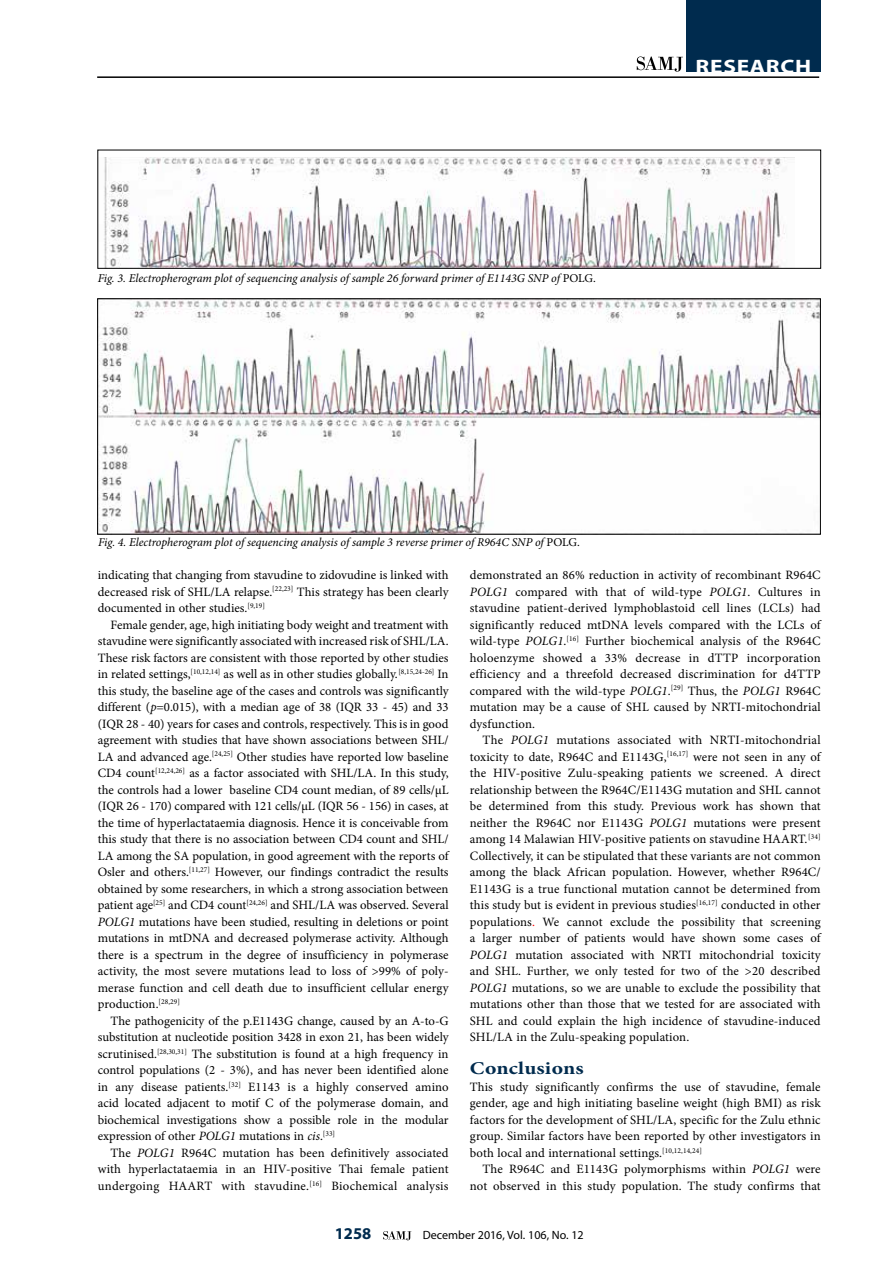
<style>
.page{position:relative;width:893px;height:1263px;background:#fff}
.page>*{position:absolute;margin:0;border:0;box-sizing:border-box;transform-origin:0 0}
.t1{font:700 19.5px "Myriad Pro";letter-spacing:.03em;color:#fff;scale:1.2 1}
.t2{font:700 18px "Minion Pro";letter-spacing:.01em;color:#002b4e;scale:1.2 1}
.t3{font:700 16.5px "Myriad Pro";color:#002b4e}
.t4{font:12.75px/16.5px "Minion Pro";letter-spacing:.005em;color:#000;text-align:justify}
.t5{font:italic 12px "Minion Pro";letter-spacing:-.005em;color:#000}
.t6{font:12px "Myriad Pro";color:#000}
.s1{font-style:normal}
.s2{font-style:italic}
.s3{color:#f00}
</style>
<div class="page">
<svg style="left:383px;top:1231px;width:28px;height:9px"></svg>
<hr style="left:97px;top:76px;width:722px;height:2px;background:#000">
<div style="left:686px;top:0;width:135px;height:72px;background:#002b4e"></div>
<svg style="left:637px;top:57px;width:46px;height:15px"></svg>
<img style="left:97px;top:158px;width:688px;height:110px">
<img style="left:99px;top:301px;width:720px;height:231px">
<p class="t5" style="left:98px;top:270px;width:500px">Fig. 3. Electropherogram plot of sequencing analysis of sample 26 forward primer of E1143G SNP of <span class="s1">POLG.</span></p>
<p class="t5" style="left:98px;top:534px;width:483px">Fig. 4. Electropherogram plot of sequencing analysis of sample 3 reverse primer of R964C SNP of <span class="s1">POLG.</span></p>
<h1 class="t1" style="left:696px;top:54px;width:98px">RESEARCH</h1>
<p class="t4" style="left:98px;top:567px;width:352px">indicating that changing from stavudine to zidovudine is linked with decreased risk of SHL/LA relapse.<sup>[22,23]</sup> This strategy has been clearly documented in other studies.<sup>[9,19]</sup></p>
<p class="t4" style="left:98px;top:616px;width:352px;text-indent:13px">Female gender, age, high initiating body weight and treatment with stavudine were significantly associated with increased risk of SHL/LA.<br>These risk factors are consistent with those reported by other studies in related settings,<sup>[10,12,14]</sup> as well as in other studies globally.<sup>[8,15,24-26]</sup> In this study, the baseline age of the cases and controls was significantly different (<span class="s2">p</span>=0.015), with a median age of 38 (IQR 33 - 45) and 33 (IQR 28 - 40) years for cases and controls, respectively. This is in good agreement with studies that have shown associations between SHL/ LA and advanced age.<sup>[24,25]</sup> Other studies have reported low baseline CD4 count<sup>[12,24,26]</sup> as a factor associated with SHL/LA. In this study, the controls had a lower baseline CD4 count median, of 89 cells/µL (IQR 26 - 170) compared with 121 cells/µL (IQR 56 - 156) in cases, at the time of hyperlactataemia diagnosis. Hence it is conceivable from this study that there is no association between CD4 count and SHL/ LA among the SA population, in good agreement with the reports of Osler and others.<sup>[11,27]</sup> However, our findings contradict the results obtained by some researchers, in which a strong association between patient age<sup>[25]</sup> and CD4 count<sup>[24,26]</sup> and SHL/LA was observed. Several <span class="s2">POLG1</span> mutations have been studied, resulting in deletions or point mutations in mtDNA and decreased polymerase activity. Although there is a spectrum in the degree of insufficiency in polymerase activity, the most severe mutations lead to loss of &gt;99% of poly&shy;merase function and cell death due to insufficient cellular energy production.<sup>[28,29]</sup></p>
<p class="t4" style="left:98px;top:1012px;width:352px;text-indent:13px">The pathogenicity of the p.E1143G change, caused by an A-to-G substitution at nucleotide position 3428 in exon 21, has been widely scrutinised.<sup>[28,30,31]</sup> The substitution is found at a high frequency in control populations (2 - 3%), and has never been identified alone in any disease patients.<sup>[32]</sup> E1143 is a highly conserved amino acid located adjacent to motif C of the polymerase domain, and biochemical investigations show a possible role in the modular expression of other <span class="s2">POLG1</span> mutations in <span class="s2">cis</span>.<sup>[33]</sup></p>
<p class="t4" style="left:98px;top:1144px;width:352px;text-indent:13px">The <span class="s2">POLG1</span> R964C mutation has been definitively associated with hyperlactataemia in an HIV-positive Thai female patient undergoing HAART with stavudine.<sup>[16]</sup> Biochemical analysis</p>
<p class="t4" style="left:470px;top:567px;width:352px">demonstrated an 86% reduction in activity of recombinant R964C <span class="s2">POLG1</span> compared with that of wild-type <span class="s2">POLG1</span>. Cultures in stavudine patient-derived lymphoblastoid cell lines (LCLs) had significantly reduced mtDNA levels compared with the LCLs of wild-type <span class="s2">POLG1</span>.<sup>[16]</sup> Further biochemical analysis of the R964C holoenzyme showed a 33% decrease in dTTP incorporation efficiency and a threefold decreased discrimination for d4TTP compared with the wild-type <span class="s2">POLG1</span>.<sup>[29]</sup> Thus, the <span class="s2">POLG1</span> R964C mutation may be a cause of SHL caused by NRTI-mitochondrial dysfunction.</p>
<p class="t4" style="left:470px;top:732px;width:352px;text-indent:13px">The <span class="s2">POLG1</span> mutations associated with NRTI-mitochondrial toxicity to date, R964C and E1143G,<sup>[16,17]</sup> were not seen in any of the HIV-positive Zulu-speaking patients we screened. A direct relationship between the R964C/E1143G mutation and SHL cannot be determined from this study. Previous work has shown that neither the R964C nor E1143G <span class="s2">POLG1</span> mutations were present among 14 Malawian HIV-positive patients on stavudine HAART.<sup>[34] </sup>Collectively, it can be stipulated that these variants are not common among the black African population. However, whether R964C/ E1143G is a true functional mutation cannot be determined from this study but is evident in previous studies<sup>[16,17]</sup> conducted in other populations<span class="s3">.</span> We cannot exclude the possibility that screening a larger number of patients would have shown some cases of <span class="s2">POLG1</span> mutation associated with NRTI mitochondrial toxicity and SHL. Further, we only tested for two of the &gt;20 described <span class="s2">POLG1</span> mutations, so we are unable to exclude the possibility that mutations other than those that we tested for are associated with SHL and could explain the high incidence of stavudine-induced SHL/LA in the Zulu-speaking population.</p>
<h2 class="t2" style="left:470px;top:1056px;width:96px">Conclusions</h2>
<p class="t4" style="left:470px;top:1078px;width:352px">This study significantly confirms the use of stavudine, female gender, age and high initiating baseline weight (high BMI) as risk factors for the development of SHL/LA, specific for the Zulu ethnic group. Similar factors have been reported by other investigators in both local and international settings.<sup>[10,12,14,24]</sup></p>
<p class="t4" style="left:470px;top:1161px;width:352px;text-align:right">The R964C and E1143G polymorphisms within <span class="s2">POLG1</span> were not observed in this study population. The study confirms that</p>
<p class="t3" style="left:335px;top:1223px;width:38px">1258</p>
<p class="t6" style="left:423px;top:1228px;width:162px">December 2016, Vol. 106, No. 12</p>
</div>
